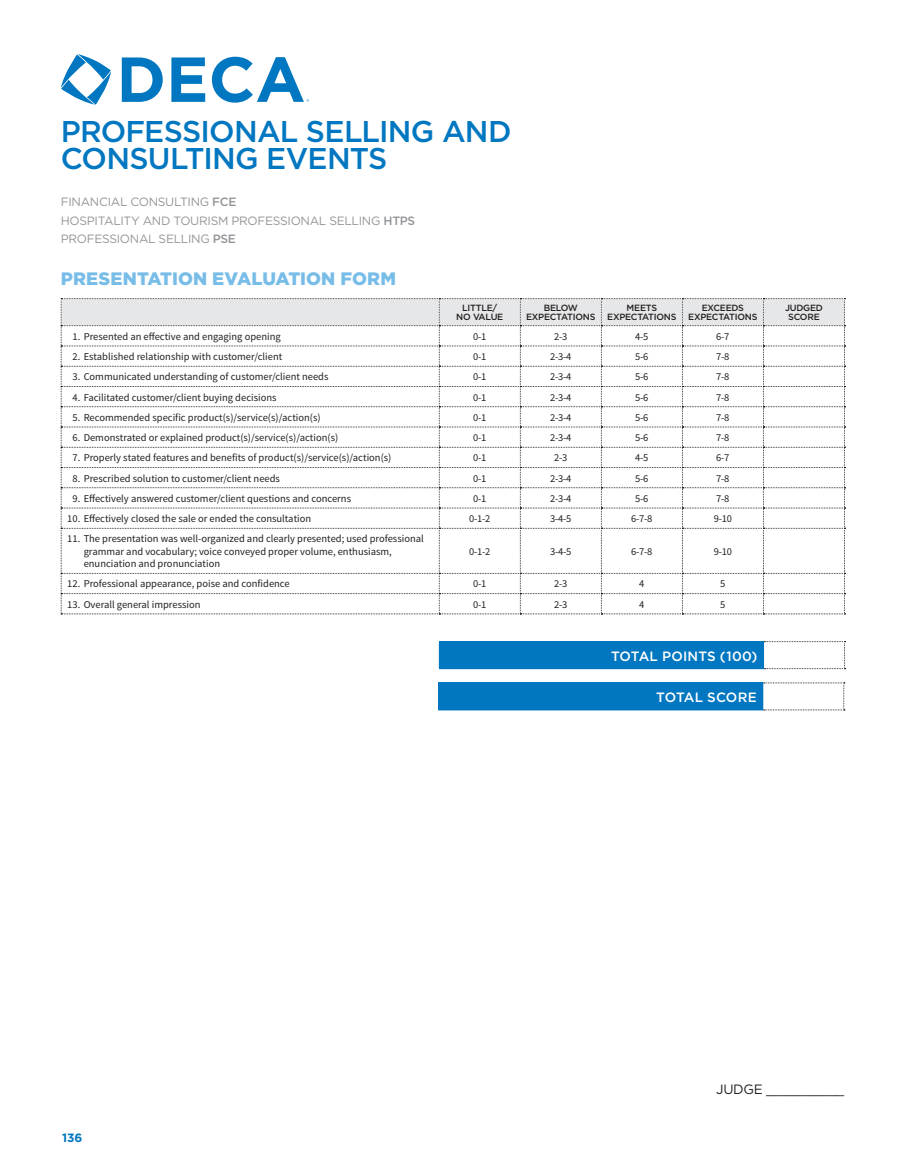
<style>
.page{position:relative;width:905px;height:1175px;background:#fff}
.page>*{position:absolute;margin:0;border:0;box-sizing:border-box;transform-origin:0 0}
.Banner_Event_Title{font:500 30px/27px "Gotham";letter-spacing:-.025em;color:#0077c0}
.New_Body_Headers{font:900 18px "Gotham";letter-spacing:.005em;color:#78bde8}
.Table_Text{font:500 13.5px "Gotham";letter-spacing:.01em;color:#fff}
.Expectations{font:13.5px "Gotham";letter-spacing:-.025em;color:#231f20}
.Text_NS{font:12px "Gotham";letter-spacing:-.025em;color:#939598}
.t1{font:700 12px "Gotham";color:#0077c0}
.Table_Text-2{font:10.5px/12.6px "Source Sans Pro";color:#231f20}
.Expectations-2{font:500 9px "Gotham";letter-spacing:-.025em;color:#231f20}
.s1{font-weight:500}
</style>
<div class="page">
<svg style="left:61px;top:54px;width:248px;height:51px"></svg>
<svg style="left:61px;top:298px;width:784px;height:316px"></svg>
<div style="left:439px;top:641px;width:324px;height:27px;background:#0077c0"></div>
<svg style="left:763px;top:641px;width:82px;height:28px"></svg>
<hr style="left:439px;top:668px;width:325px;height:1px;background:#0077c0">
<div style="left:438px;top:683px;width:324px;height:27px;background:#0077c0"></div>
<hr style="left:438px;top:682px;width:325px;height:1px;background:#0077c0">
<svg style="left:762px;top:682px;width:82px;height:28px"></svg>
<p class="Banner_Event_Title" style="left:61px;top:118px;width:452px">PROFESSIONAL SELLING AND<br>CONSULTING EVENTS</p>
<p class="Text_NS" style="left:61px;top:194px;width:177px">FINANCIAL CONSULTING <span class="s1">FCE</span></p>
<p class="Text_NS" style="left:61px;top:213px;width:356px">HOSPITALITY AND TOURISM PROFESSIONAL SELLING <span class="s1">HTPS</span></p>
<p class="Text_NS" style="left:61px;top:231px;width:177px">PROFESSIONAL SELLING <span class="s1">PSE</span></p>
<p class="New_Body_Headers" style="left:61px;top:266px;width:337px">PRESENTATION EVALUATION FORM</p>
<p class="Expectations-2" style="left:462px;top:302px;width:37px">LITTLE/</p>
<p class="Expectations-2" style="left:456px;top:311px;width:49px">NO VALUE</p>
<p class="Expectations-2" style="left:543px;top:302px;width:36px">BELOW</p>
<p class="Expectations-2" style="left:526px;top:311px;width:71px">EXPECTATIONS</p>
<p class="Expectations-2" style="left:626px;top:302px;width:32px">MEETS</p>
<p class="Expectations-2" style="left:607px;top:311px;width:71px">EXPECTATIONS</p>
<p class="Expectations-2" style="left:701px;top:302px;width:44px">EXCEEDS</p>
<p class="Expectations-2" style="left:688px;top:311px;width:71px">EXPECTATIONS</p>
<p class="Table_Text-2" style="left:72px;top:330px;width:210px">1. Presented an effective and engaging opening</p>
<p class="Table_Text-2" style="left:473px;top:330px;width:15px">0-1</p>
<p class="Table_Text-2" style="left:554px;top:330px;width:15px">2-3</p>
<p class="Table_Text-2" style="left:635px;top:330px;width:15px">4-5</p>
<p class="Table_Text-2" style="left:716px;top:330px;width:15px">6-7</p>
<p class="Table_Text-2" style="left:72px;top:350px;width:211px">2. Established relationship with customer/client</p>
<p class="Table_Text-2" style="left:473px;top:350px;width:15px">0-1</p>
<p class="Table_Text-2" style="left:550px;top:350px;width:23px">2-3-4</p>
<p class="Table_Text-2" style="left:635px;top:350px;width:15px">5-6</p>
<p class="Table_Text-2" style="left:716px;top:350px;width:15px">7-8</p>
<p class="Table_Text-2" style="left:72px;top:371px;width:257px">3. Communicated understanding of customer/client needs</p>
<p class="Table_Text-2" style="left:473px;top:371px;width:15px">0-1</p>
<p class="Table_Text-2" style="left:550px;top:371px;width:23px">2-3-4</p>
<p class="Table_Text-2" style="left:635px;top:371px;width:15px">5-6</p>
<p class="Table_Text-2" style="left:716px;top:371px;width:15px">7-8</p>
<p class="Table_Text-2" style="left:72px;top:391px;width:205px">4. Facilitated customer/client buying decisions</p>
<p class="Table_Text-2" style="left:473px;top:391px;width:15px">0-1</p>
<p class="Table_Text-2" style="left:550px;top:391px;width:23px">2-3-4</p>
<p class="Table_Text-2" style="left:635px;top:391px;width:15px">5-6</p>
<p class="Table_Text-2" style="left:716px;top:391px;width:15px">7-8</p>
<p class="Table_Text-2" style="left:72px;top:411px;width:250px">5. Recommended specific product(s)/service(s)/action(s)</p>
<p class="Table_Text-2" style="left:473px;top:411px;width:15px">0-1</p>
<p class="Table_Text-2" style="left:550px;top:411px;width:23px">2-3-4</p>
<p class="Table_Text-2" style="left:635px;top:411px;width:15px">5-6</p>
<p class="Table_Text-2" style="left:716px;top:411px;width:15px">7-8</p>
<p class="Table_Text-2" style="left:72px;top:431px;width:267px">6. Demonstrated or explained product(s)/service(s)/action(s)</p>
<p class="Table_Text-2" style="left:473px;top:431px;width:15px">0-1</p>
<p class="Table_Text-2" style="left:550px;top:431px;width:23px">2-3-4</p>
<p class="Table_Text-2" style="left:635px;top:431px;width:15px">5-6</p>
<p class="Table_Text-2" style="left:716px;top:431px;width:15px">7-8</p>
<p class="Table_Text-2" style="left:72px;top:452px;width:320px">7. Properly stated features and benefits of product(s)/service(s)/action(s)</p>
<p class="Table_Text-2" style="left:473px;top:452px;width:15px">0-1</p>
<p class="Table_Text-2" style="left:554px;top:452px;width:15px">2-3</p>
<p class="Table_Text-2" style="left:635px;top:452px;width:15px">4-5</p>
<p class="Table_Text-2" style="left:716px;top:452px;width:15px">6-7</p>
<p class="Table_Text-2" style="left:72px;top:472px;width:209px">8. Prescribed solution to customer/client needs</p>
<p class="Table_Text-2" style="left:473px;top:472px;width:15px">0-1</p>
<p class="Table_Text-2" style="left:550px;top:472px;width:23px">2-3-4</p>
<p class="Table_Text-2" style="left:635px;top:472px;width:15px">5-6</p>
<p class="Table_Text-2" style="left:716px;top:472px;width:15px">7-8</p>
<p class="Table_Text-2" style="left:72px;top:492px;width:280px">9. Effectively answered customer/client questions and concerns</p>
<p class="Table_Text-2" style="left:473px;top:492px;width:15px">0-1</p>
<p class="Table_Text-2" style="left:550px;top:492px;width:23px">2-3-4</p>
<p class="Table_Text-2" style="left:635px;top:492px;width:15px">5-6</p>
<p class="Table_Text-2" style="left:716px;top:492px;width:15px">7-8</p>
<p class="Table_Text-2" style="left:67px;top:512px;width:245px">10. Effectively closed the sale or ended the consultation</p>
<p class="Table_Text-2" style="left:469px;top:512px;width:23px">0-1-2</p>
<p class="Table_Text-2" style="left:550px;top:512px;width:23px">3-4-5</p>
<p class="Table_Text-2" style="left:631px;top:512px;width:23px">6-7-8</p>
<p class="Table_Text-2" style="left:713px;top:512px;width:20px">9-10</p>
<p class="Table_Text-2" style="left:84px;top:532px;width:342px;text-indent:-16px">11. The presentation was well-organized and clearly presented; used professional grammar and vocabulary; voice conveyed proper volume, enthusiasm, enunciation and pronunciation</p>
<p class="Table_Text-2" style="left:469px;top:545px;width:23px">0-1-2</p>
<p class="Table_Text-2" style="left:550px;top:545px;width:23px">3-4-5</p>
<p class="Table_Text-2" style="left:631px;top:545px;width:23px">6-7-8</p>
<p class="Table_Text-2" style="left:713px;top:545px;width:20px">9-10</p>
<p class="Table_Text-2" style="left:67px;top:578px;width:224px">12. Professional appearance, poise and confidence</p>
<p class="Table_Text-2" style="left:473px;top:578px;width:15px">0-1</p>
<p class="Table_Text-2" style="left:554px;top:578px;width:15px">2-3</p>
<p class="Table_Text-2" style="left:639px;top:578px;width:7px">4</p>
<p class="Table_Text-2" style="left:720px;top:578px;width:7px">5</p>
<p class="Table_Text-2" style="left:67px;top:598px;width:135px">13. Overall general impression</p>
<p class="Table_Text-2" style="left:473px;top:598px;width:15px">0-1</p>
<p class="Table_Text-2" style="left:554px;top:598px;width:15px">2-3</p>
<p class="Table_Text-2" style="left:639px;top:598px;width:7px">4</p>
<p class="Table_Text-2" style="left:720px;top:598px;width:7px">5</p>
<p class="Table_Text" style="left:611px;top:647px;width:148px">TOTAL POINTS (100)</p>
<p class="Table_Text" style="left:656px;top:688px;width:102px">TOTAL SCORE</p>
<p class="Expectations-2" style="left:785px;top:302px;width:39px">JUDGED</p>
<p class="Expectations-2" style="left:788px;top:311px;width:33px">SCORE</p>
<p class="t1" style="left:62px;top:1129px;width:22px">136</p>
<p class="Expectations" style="left:716px;top:1080px;width:129px">JUDGE __________</p>
</div>
